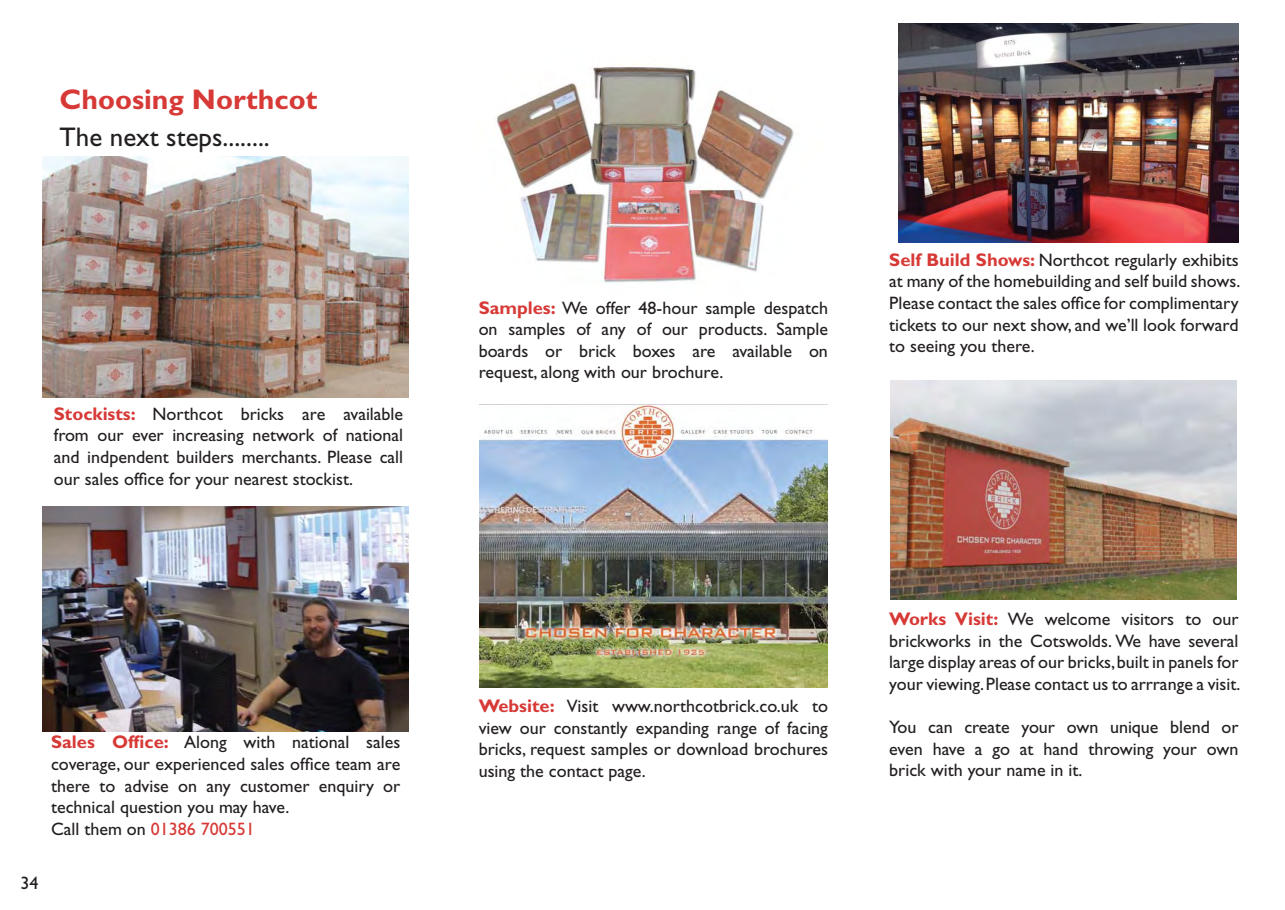
<style>
.page{position:relative;width:1285px;height:910px;background:#fff}
.page>*{position:absolute;margin:0;border:0;box-sizing:border-box;transform-origin:0 0}
.t1{font:700 28.5px "Gill Sans";color:#d73936}
.t2{font:27px "Gill Sans";color:#231f20}
.t3{font:18px/21.6px "Gill Sans";color:#231f20;text-align:justify}
.s1{font-weight:700;font-size:18.3px;color:#d73936}
.s2{color:#d73936}
</style>
<div class="page">
<img style="left:496px;top:67px;width:298px;height:216px">
<img style="left:479px;top:405px;width:348px;height:282px">
<img style="left:43px;top:156px;width:365px;height:242px">
<img style="left:898px;top:24px;width:339px;height:218px">
<img style="left:890px;top:380px;width:346px;height:219px">
<img style="left:43px;top:506px;width:365px;height:225px">
<h1 class="t1" style="left:60px;top:90px;width:259px">Choosing Northcot</h1>
<h2 class="t2" style="left:60px;top:127px;width:212px">The next steps........</h2>
<p class="t3" style="left:54px;top:405px;width:351px"><span class="s1">Stockists:</span> Northcot bricks are available from our ever increasing network of national and indpendent builders merchants. Please call our sales office for your nearest stockist.</p>
<p class="t3" style="left:51px;top:733px;width:351px;text-align:left"><span class="s1">Sales Office:</span> Along with national sales coverage, our experienced sales office team are there to advise on any customer enquiry or technical question you may have.<br>Call them on <span class="s2">01386 700551</span></p>
<p class="t3" style="left:20px;top:874px;width:19px">34</p>
<p class="t3" style="left:478px;top:299px;width:351px"><span class="s1">Samples:</span> We offer 48-hour sample despatch on samples of any of our products. Sample boards or brick boxes are available on request, along with our brochure.</p>
<p class="t3" style="left:889px;top:251px;width:352px"><span class="s1">Self Build Shows:</span> Northcot regularly exhibits at many of the homebuilding and self build shows.<br>Please contact the sales office for complimentary tickets to our next show, and we’ll look forward to seeing you there.</p>
<p class="t3" style="left:478px;top:697px;width:351px"><span class="s1">Website:</span> Visit www.northcotbrick.co.uk to view our constantly expanding range of facing bricks, request samples or download brochures using the contact page.</p>
<p class="t3" style="left:889px;top:610px;width:352px"><span class="s1">Works Visit:</span> We welcome visitors to our brickworks in the Cotswolds. We have several large display areas of our bricks, built in panels for your viewing. Please contact us to arrrange a visit.</p>
<p class="t3" style="left:889px;top:718px;width:351px">You can create your own unique blend or even have a go at hand throwing your own brick with your name in it.</p>
</div>
